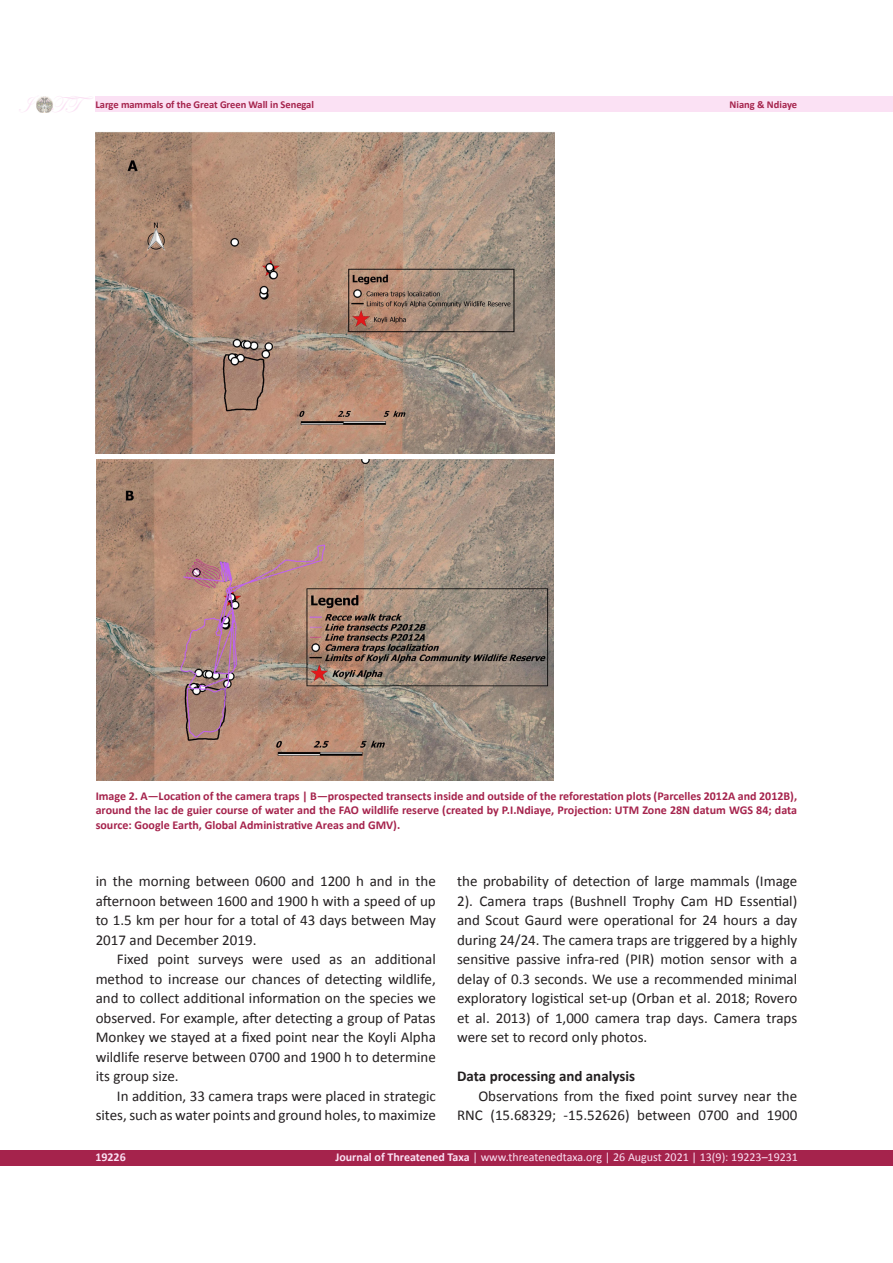
<style>
.page{position:relative;width:893px;height:1263px;background:#fff}
.page>*{position:absolute;margin:0;border:0;box-sizing:border-box;transform-origin:0 0}
.t1{font:24px "Edwardian Script ITC";color:#fbe1f4}
.t2{font:15px/19.5px "Calibri";color:#231f20;text-align:justify}
.heading_2{font:700 15px "Calibri";color:#231f20}
.t3{font:700 12px/14.4px "Calibri";color:#a5234c;text-align:justify}
.t4{font:12px "Calibri 2";color:#fbe1f4}
.t5{font:700 12px "Calibri";color:#fbe1f4}
.t6{font:10.5px "Calibri Bold 2";letter-spacing:-.005em;color:#a5234c}
.s1{font-size:19.65px}
.s2{font-family:"Calibri Bold 2"}
</style>
<div class="page">
<div style="left:96px;top:97px;width:797px;height:15px;background:#fbe1f4"></div>
<div style="left:0;top:1150px;width:893px;height:16px;background:#a5234c"></div>
<img style="left:36px;top:96px;width:17px;height:16px">
<img style="left:95px;top:132px;width:460px;height:322px">
<img style="left:96px;top:460px;width:458px;height:321px">
<h1 class="t1" style="left:21px;top:92px;width:74px"><span class="s1">J</span> TT</h1>
<p class="t6" style="left:96px;top:97px;width:220px">Large mammals of the Great Green Wall in Senegal</p>
<p class="t6" style="left:729px;top:97px;width:69px">Niang &amp; Ndiaye</p>
<p class="t3" style="left:96px;top:788px;width:703px">Image 2. A—Location of the camera traps | B—prospected transects inside and outside of the reforestation plots (Parcelles 2012A and 2012B), around the lac de guier course of water and the FAO wildlife reserve (created by P.I.Ndiaye, Projection: UTM Zone 28N datum WGS 84; data source: Google Earth, Global Administrative Areas and GMV).</p>
<p class="t2" style="left:96px;top:871px;width:342px">in the morning between 0600 and 1200 h and in the afternoon between 1600 and 1900 h with a speed of up to 1.5 km per hour for a total of 43 days between May 2017 and December 2019.</p>
<p class="t2" style="left:96px;top:949px;width:342px;text-indent:21px">Fixed point surveys were used as an additional method to increase our chances of detecting wildlife, and to collect additional information on the species we observed. For example, after detecting a group of Patas Monkey we stayed at a fixed point near the Koyli Alpha wildlife reserve between 0700 and 1900 h to determine its group size.</p>
<p class="t2" style="left:96px;top:1086px;width:342px;text-align:right">In addition, 33 camera traps were placed in strategic sites, such as water points and ground holes, to maximize</p>
<p class="t2" style="left:457px;top:871px;width:342px">the probability of detection of large mammals (Image 2). Camera traps (Bushnell Trophy Cam HD Essential) and Scout Gaurd were operational for 24 hours a day during 24/24. The camera traps are triggered by a highly sensitive passive infra-red (PIR) motion sensor with a delay of 0.3 seconds. We use a recommended minimal exploratory logistical set-up (Orban et al. 2018; Rovero et al. 2013) of 1,000 camera trap days. Camera traps were set to record only photos.</p>
<p class="heading_2" style="left:457px;top:1067px;width:179px">Data processing and analysis</p>
<p class="t2" style="left:457px;top:1086px;width:342px;text-align:right">Observations from the fixed point survey near the<br>RNC (15.68329; -15.52626) between 0700 and 1900</p>
<p class="t5" style="left:95px;top:1150px;width:32px">19226</p>
<p class="t4" style="left:335px;top:1149px;width:464px"><span class="s2">Journal of Threatened Taxa</span> | www.threatenedtaxa.org | 26 August 2021 | 13(9): 19223–19231</p>
</div>
